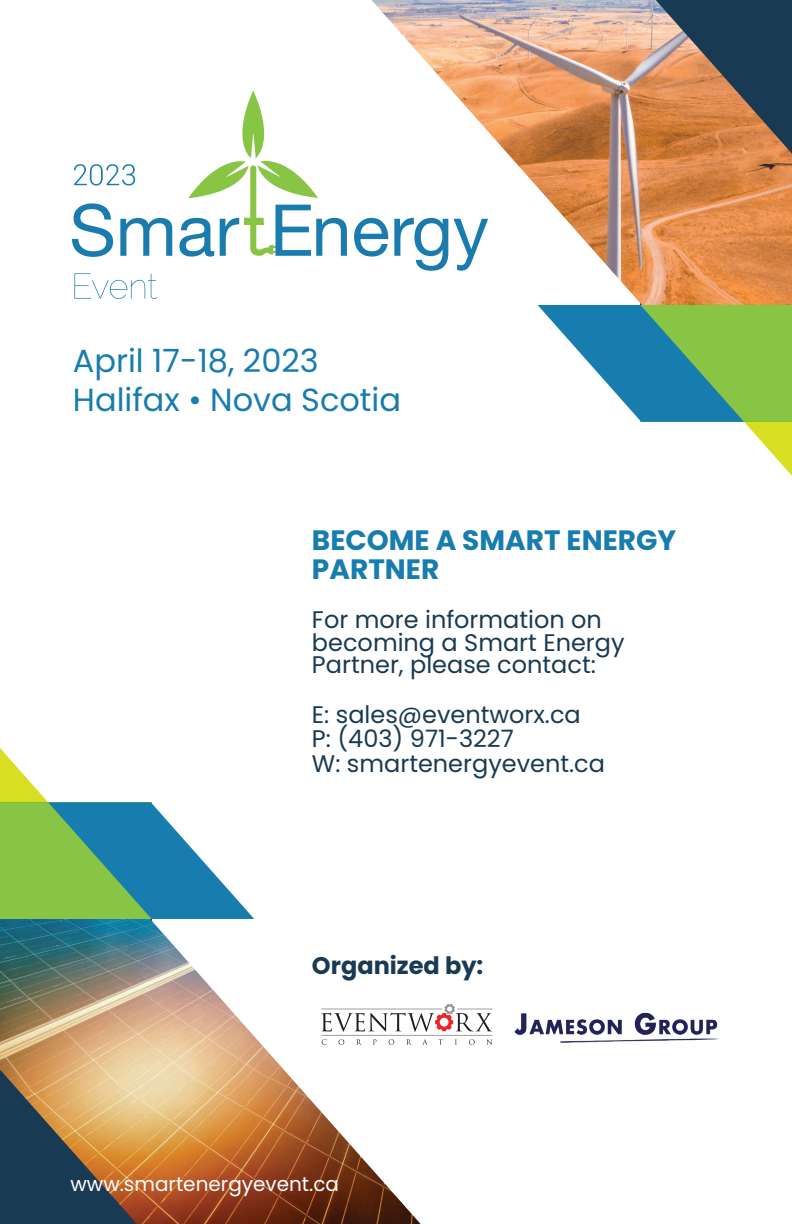
<style>
.page{position:relative;width:792px;height:1224px;background:#fff}
.page>*{position:absolute;margin:0;border:0;box-sizing:border-box;transform-origin:0 0}
.Body{font:32px "Poppins";color:#177cae}
.Body-2{font:700 28px/29.6px "Poppins";color:#177cae}
.Body-3{font:24px/22.4px "Poppins";color:#193a53}
.Body-4{font:700 24px "Poppins";color:#193a53}
.Body-5{font:20px "Poppins";color:#fff}
</style>
<div class="page">
<img style="left:371px;top:0;width:421px;height:257px">
<img style="left:0;top:919px;width:421px;height:305px">
<svg style="left:72px;top:203px;width:41px;height:54px"></svg>
<svg style="left:120px;top:218px;width:52px;height:38px"></svg>
<svg style="left:354px;top:218px;width:34px;height:39px"></svg>
<svg style="left:394px;top:218px;width:54px;height:53px"></svg>
<svg style="left:454px;top:219px;width:34px;height:52px"></svg>
<svg style="left:179px;top:91px;width:168px;height:166px"></svg>
<svg style="left:74px;top:273px;width:83px;height:26px"></svg>
<svg style="left:74px;top:164px;width:61px;height:22px"></svg>
<svg style="left:538px;top:204px;width:254px;height:272px"></svg>
<svg style="left:0;top:748px;width:254px;height:171px"></svg>
<svg style="left:321px;top:1004px;width:172px;height:41px"></svg>
<img style="left:514px;top:1012px;width:205px;height:31px">
<p class="Body" style="left:73px;top:343px;width:247px">April 17-18, 2023</p>
<p class="Body" style="left:73px;top:381px;width:330px">Halifax • Nova Scotia</p>
<p class="Body-2" style="left:312px;top:525px;width:366px">BECOME A SMART ENERGY<br>PARTNER</p>
<p class="Body-3" style="left:312px;top:609px;width:314px">For more information on becoming a Smart Energy<br>Partner, please contact:</p>
<p class="Body-3" style="left:312px;top:703px;width:270px">E: sales@eventworx.ca</p>
<p class="Body-3" style="left:312px;top:728px;width:203px">P: (403) 971-3227</p>
<p class="Body-3" style="left:312px;top:753px;width:295px">W: smartenergyevent.ca</p>
<p class="Body-4" style="left:312px;top:952px;width:173px">Organized by:</p>
<p class="Body-5" style="left:71px;top:1172px;width:270px">www.smartenergyevent.ca</p>
</div>
